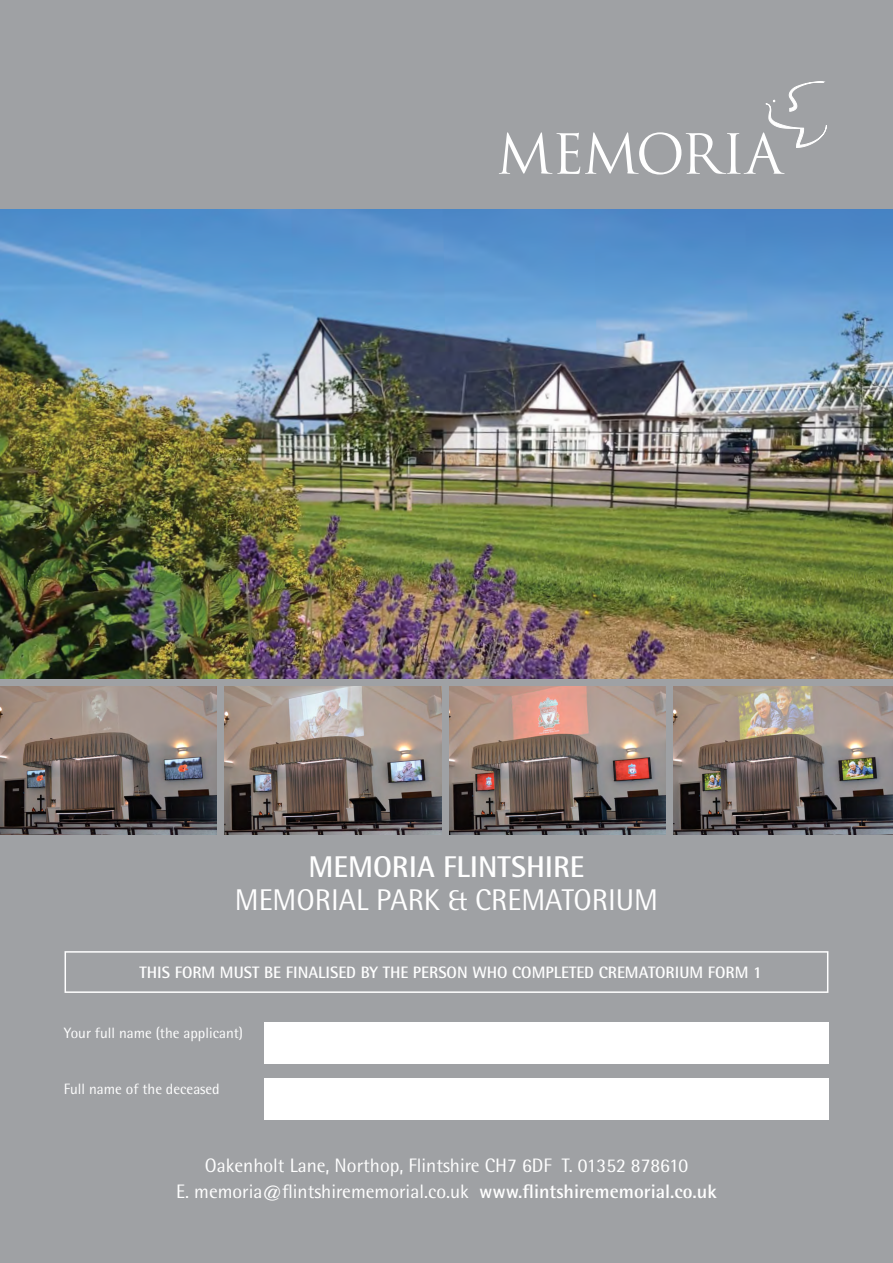
<style>
.page{position:relative;width:893px;height:1263px;background:#9fa1a4}
.page>*{position:absolute;margin:0;border:0;box-sizing:border-box;transform-origin:0 0}
.t1{font:30px/33px "Rotis Semi Sans";color:#fff;text-align:center}
.t2{font:19.5px "Rotis Semi Sans";color:#fff}
.t3{font:700 16.5px "Rotis Semi Sans";color:#fff}
.t4{font:15px "Rotis Semi Sans";color:#fff}
.s1{font-weight:700}
</style>
<div class="page">
<img style="left:0;top:210px;width:893px;height:468px">
<div style="left:65px;top:951px;width:763px;height:42px;border:2px solid #fff"></div>
<div style="left:264px;top:1022px;width:565px;height:42px;background:#fff"></div>
<div style="left:264px;top:1078px;width:565px;height:42px;background:#fff"></div>
<img style="left:0;top:686px;width:217px;height:149px">
<img style="left:674px;top:686px;width:219px;height:149px">
<img style="left:225px;top:686px;width:216px;height:149px">
<img style="left:449px;top:686px;width:217px;height:149px">
<svg style="left:499px;top:82px;width:327px;height:93px"></svg>
<p class="t1" style="left:235px;top:850px;width:425px"><span class="s1">MEMORIA FLINTSHIRE<br></span>MEMORIAL PARK &amp; CREMATORIUM</p>
<p class="t3" style="left:140px;top:962px;width:624px">THIS FORM MUST BE FINALISED BY THE PERSON WHO COMPLETED CREMATORIUM FORM 1</p>
<p class="t4" style="left:64px;top:1024px;width:181px">Your full name (the applicant)</p>
<p class="t4" style="left:64px;top:1080px;width:158px">Full name of the deceased</p>
<p class="t2" style="left:205px;top:1154px;width:485px">Oakenholt Lane, Northop, Flintshire CH7 6DF T. 01352 878610</p>
<p class="t2" style="left:176px;top:1180px;width:542px">E. memoria@flintshirememorial.co.uk <span class="s1">www.flintshirememorial.co.uk</span></p>
</div>
